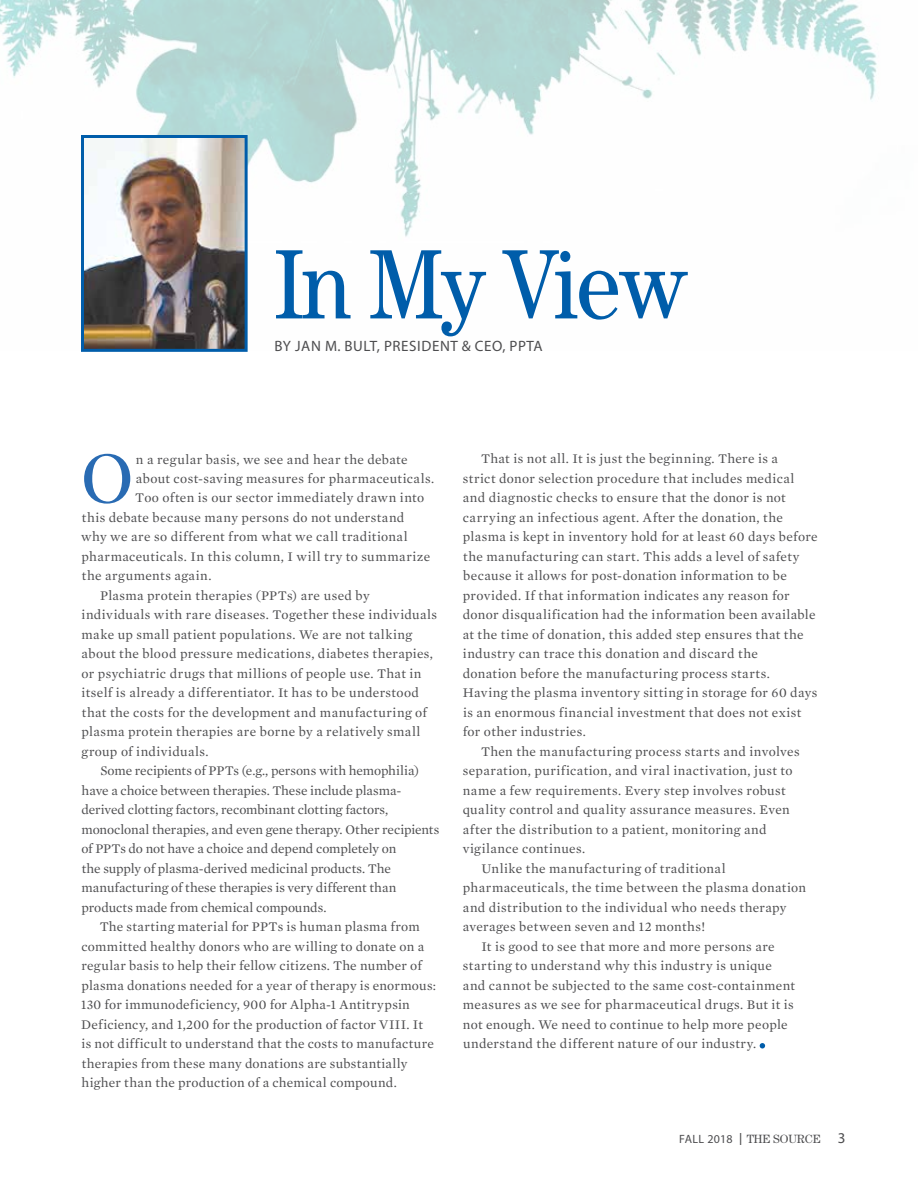
<style>
.page{position:relative;width:918px;height:1188px;background:#fff}
.page>*{position:absolute;margin:0;border:0;box-sizing:border-box;transform-origin:0 0}
.t1{font:99px "Century";letter-spacing:-.03em;color:#005daa;scale:.91 1}
.t2{font:74.7px "Mercury Text G1";color:#296bb3}
.t3{font:15px "Myriad Pro";letter-spacing:.04em;color:#4d4d4f}
.t4{font:13.5px/19.5px "Mercury Text G1";letter-spacing:.025em;color:#4d4d4f}
.t5{font:13.5px "Mercury Text G1";letter-spacing:-.01em;color:#4d4d4f}
.t6{font:13.5px "Mercury Text G1";letter-spacing:-.005em;color:#4d4d4f}
.t7{font:13.5px "Mercury Text G1";color:#4d4d4f}
.t8{font:13.5px "Mercury Text G1";letter-spacing:-.015em;color:#4d4d4f}
.t9{font:12px "Century";letter-spacing:-.01em;color:#4d4d4f}
.s1{font-family:"Myriad Pro"}
.s2{font-family:"Myriad Pro";font-weight:600}
.s3{font-family:"Myriad Pro";font-size:15px}
</style>
<div class="page">
<img style="left:0;top:0;width:877px;height:237px">
<svg style="left:760px;top:1043px;width:5px;height:6px"></svg>
<img style="left:85px;top:139px;width:159px;height:209px">
<div style="left:81px;top:135px;width:167px;height:217px;border:3px solid #005daa"></div>
<h1 class="t1" style="left:274px;top:227px;width:457px">In My View</h1>
<p class="t3" style="left:274px;top:337px;width:270px">BY JAN M. BULT, PRESIDENT &amp; CEO, PPTA</p>
<h2 class="t2" style="left:81px;top:424px;width:55px">O</h2>
<p class="t4" style="left:136px;top:449px;width:273px">n a regular basis, we see and hear the debate</p>
<p class="t4" style="left:136px;top:468px;width:300px">about cost-saving measures for pharmaceuticals.</p>
<p class="t4" style="left:135px;top:488px;width:290px">Too often is our sector immediately drawn into</p>
<p class="t4" style="left:82px;top:507px;width:324px">this debate because many persons do not understand</p>
<p class="t4" style="left:81px;top:527px;width:328px">why we are so different from what we call traditional</p>
<p class="t4" style="left:82px;top:546px;width:350px">pharmaceuticals. In this column, I will try to summarize</p>
<p class="t4" style="left:82px;top:566px;width:131px">the arguments again.</p>
<p class="t4" style="left:100px;top:585px;width:271px">Plasma protein therapies (PPTs) are used by</p>
<p class="t4" style="left:82px;top:605px;width:357px">individuals with rare diseases. Together these individuals</p>
<p class="t4" style="left:82px;top:624px;width:332px">make up small patient populations. We are not talking</p>
<p class="t4" style="left:82px;top:643px;width:353px">about the blood pressure medications, diabetes therapies,</p>
<p class="t4" style="left:81px;top:663px;width:342px">or psychiatric drugs that millions of people use. That in</p>
<p class="t4" style="left:82px;top:682px;width:339px">itself is already a differentiator. It has to be understood</p>
<p class="t4" style="left:82px;top:702px;width:347px">that the costs for the development and manufacturing of</p>
<p class="t4" style="left:82px;top:721px;width:340px">plasma protein therapies are borne by a relatively small</p>
<p class="t4" style="left:82px;top:741px;width:129px">group of individuals.</p>
<p class="t5" style="left:100px;top:761px;width:320px">Some recipients of PPTs (e.g., persons with hemophilia)</p>
<p class="t5" style="left:82px;top:781px;width:321px">have a choice between therapies. These include plasma-</p>
<p class="t6" style="left:81px;top:800px;width:308px">derived clotting factors, recombinant clotting factors,</p>
<p class="t5" style="left:82px;top:820px;width:359px">monoclonal therapies, and even gene therapy. Other recipients</p>
<p class="t8" style="left:81px;top:839px;width:316px">of PPTs do not have a choice and depend completely on</p>
<p class="t6" style="left:82px;top:859px;width:311px">the supply of plasma-derived medicinal products. The</p>
<p class="t7" style="left:82px;top:878px;width:316px">manufacturing of these therapies is very different than</p>
<p class="t6" style="left:82px;top:898px;width:246px">products made from chemical compounds.</p>
<p class="t4" style="left:100px;top:916px;width:321px">The starting material for PPTs is human plasma from</p>
<p class="t4" style="left:81px;top:936px;width:344px">committed healthy donors who are willing to donate on a</p>
<p class="t4" style="left:82px;top:955px;width:342px">regular basis to help their fellow citizens. The number of</p>
<p class="t4" style="left:82px;top:975px;width:356px">plasma donations needed for a year of therapy is enormous:</p>
<p class="t4" style="left:81px;top:994px;width:330px">130 for immunodeficiency, 900 for Alpha-1 Antitrypsin</p>
<p class="t4" style="left:81px;top:1014px;width:343px">Deficiency, and 1,200 for the production of factor VIII. It</p>
<p class="t4" style="left:82px;top:1033px;width:354px">is not difficult to understand that the costs to manufacture</p>
<p class="t4" style="left:82px;top:1053px;width:327px">therapies from these many donations are substantially</p>
<p class="t4" style="left:82px;top:1072px;width:317px">higher than the production of a chemical compound.</p>
<p class="t4" style="left:463px;top:448px;width:356px;text-indent:18px">That is not all. It is just the beginning. There is a<br>strict donor selection procedure that includes medical and diagnostic checks to ensure that the donor is not carrying an infectious agent. After the donation, the plasma is kept in inventory hold for at least 60 days before the manufacturing can start. This adds a level of safety because it allows for post-donation information to be provided. If that information indicates any reason for donor disqualification had the information been available at the time of donation, this added step ensures that the industry can trace this donation and discard the<br>donation before the manufacturing process starts.<br>Having the plasma inventory sitting in storage for 60 days is an enormous financial investment that does not exist for other industries.</p>
<p class="t4" style="left:481px;top:741px;width:320px">Then the manufacturing process starts and involves</p>
<p class="t4" style="left:463px;top:760px;width:331px">separation, purification, and viral inactivation, just to</p>
<p class="t4" style="left:463px;top:780px;width:324px">name a few requirements. Every step involves robust</p>
<p class="t4" style="left:463px;top:799px;width:329px">quality control and quality assurance measures. Even</p>
<p class="t4" style="left:463px;top:819px;width:305px">after the distribution to a patient, monitoring and</p>
<p class="t4" style="left:463px;top:838px;width:124px">vigilance continues.</p>
<p class="t4" style="left:481px;top:858px;width:246px">Unlike the manufacturing of traditional</p>
<p class="t4" style="left:463px;top:877px;width:345px">pharmaceuticals, the time between the plasma donation</p>
<p class="t4" style="left:463px;top:897px;width:325px">and distribution to the individual who needs therapy</p>
<p class="t4" style="left:463px;top:916px;width:244px">averages between seven and 12 months!</p>
<p class="t4" style="left:481px;top:936px;width:295px">It is good to see that more and more persons are</p>
<p class="t4" style="left:463px;top:955px;width:311px">starting to understand why this industry is unique</p>
<p class="t4" style="left:463px;top:975px;width:334px">and cannot be subjected to the same cost-containment</p>
<p class="t4" style="left:463px;top:994px;width:332px">measures as we see for pharmaceutical drugs. But it is</p>
<p class="t4" style="left:463px;top:1014px;width:326px">not enough. We need to continue to help more people</p>
<p class="t4" style="left:463px;top:1033px;width:295px">understand the different nature of our industry.</p>
<p class="t9" style="left:679px;top:1132px;width:168px"><span class="s1">FALL 2018</span> <span class="s2">|</span> THE SOURCE <span class="s3">3</span></p>
</div>
